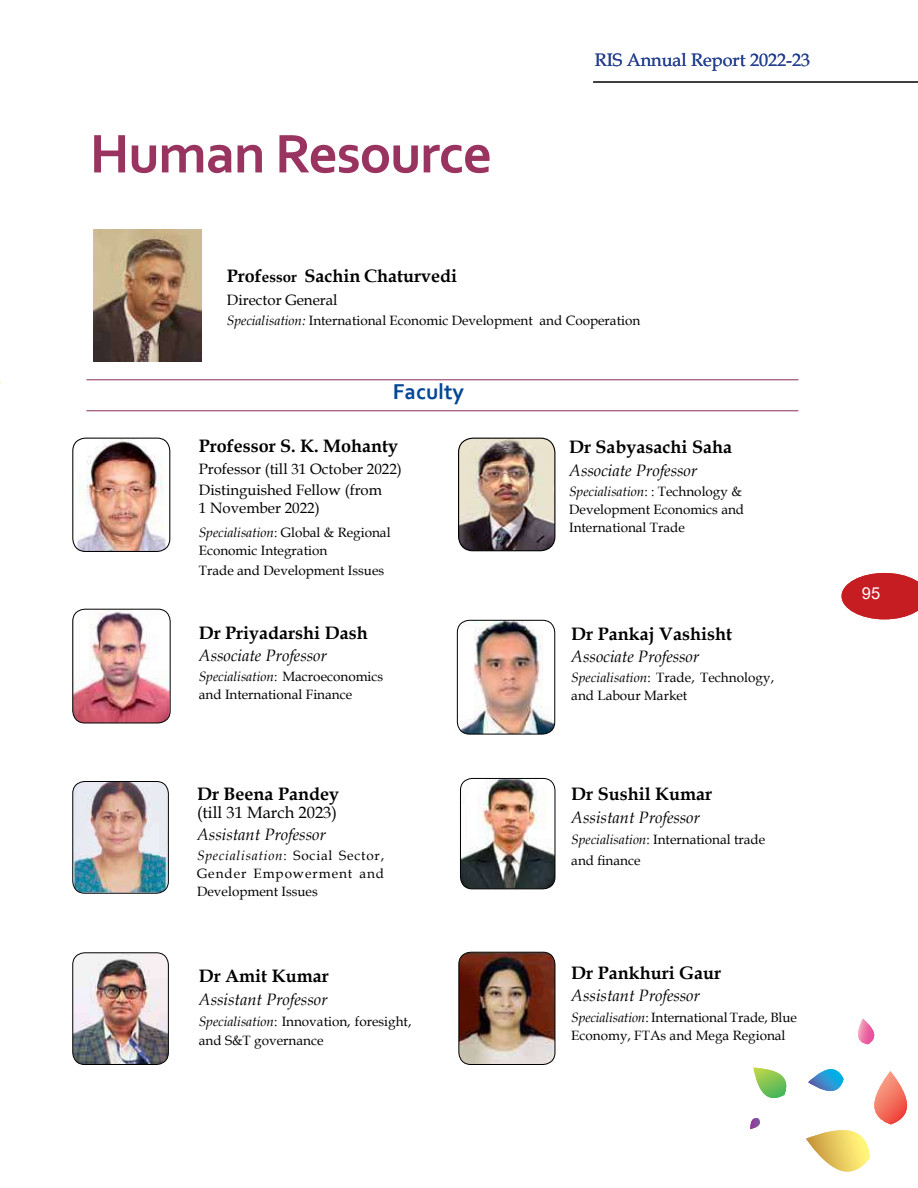
<style>
.page{position:relative;width:918px;height:1188px;background:#fff}
.page>*{position:absolute;margin:0;border:0;box-sizing:border-box;transform-origin:0 0}
.t1{font:700 57px "Corbel";letter-spacing:-.02em;color:#993460}
.t2{font:700 22.5px "Corbel";color:#034694}
.t3{font:700 18px "Book Antiqua";color:#000}
.t4{font:18px "Book Antiqua";color:#25408f}
.t5{font:italic 16.5px "Book Antiqua";color:#000}
.t6{font:16.5px "Book Antiqua";color:#000}
.t7{font:16.5px "Arial";color:#fff}
.t8{font:15px/21px "Book Antiqua";color:#000}
.t9{font:13.5px/18px "Book Antiqua";color:#000}
.s1{font-size:15px}
.s2{font-style:italic}
</style>
<div class="page">
<svg style="left:858px;top:1019px;width:17px;height:25px"></svg>
<svg style="left:753px;top:1068px;width:34px;height:30px"></svg>
<svg style="left:874px;top:1071px;width:33px;height:53px"></svg>
<svg style="left:750px;top:1118px;width:10px;height:11px"></svg>
<svg style="left:808px;top:1069px;width:36px;height:23px"></svg>
<svg style="left:806px;top:1130px;width:64px;height:42px"></svg>
<hr style="left:593px;top:82px;width:325px;height:1px;background:#000">
<img style="left:78px;top:438px;width:87px;height:113px">
<div style="left:72px;top:438px;width:98px;height:114px;border:1px solid #000;border-radius:13px"></div>
<img style="left:94px;top:229px;width:108px;height:132px">
<img style="left:74px;top:782px;width:93px;height:110px">
<div style="left:72px;top:781px;width:97px;height:113px;border:1px solid #000;border-radius:12px"></div>
<img style="left:74px;top:954px;width:94px;height:111px">
<div style="left:72px;top:952px;width:97px;height:113px;border:1px solid #000;border-radius:12px"></div>
<img style="left:73px;top:609px;width:97px;height:114px">
<div style="left:72px;top:609px;width:99px;height:114px;border:1px solid #000;border-radius:12px"></div>
<img style="left:457px;top:620px;width:98px;height:113px">
<div style="left:457px;top:620px;width:98px;height:115px;border:1px solid #000;border-radius:12px"></div>
<img style="left:459px;top:438px;width:96px;height:113px">
<div style="left:458px;top:438px;width:97px;height:113px;border:1px solid #000;border-radius:14px"></div>
<img style="left:459px;top:952px;width:96px;height:113px">
<div style="left:458px;top:952px;width:97px;height:113px;border:1px solid #000;border-radius:12px"></div>
<img style="left:460px;top:778px;width:95px;height:111px">
<div style="left:460px;top:778px;width:95px;height:111px;border:1px solid #000;border-radius:12px"></div>
<hr style="left:86px;top:379px;width:712px;height:1px;background:#8d2e59">
<hr style="left:86px;top:410px;width:712px;height:1px;background:#8d2e59">
<svg style="left:842px;top:573px;width:76px;height:46px;background:#ce3f44"></svg>
<h1 class="t1" style="left:90px;top:118px;width:404px">Human Resource</h1>
<h3 class="t4" style="left:595px;top:48px;width:217px">RIS Annual Report 2022-23</h3>
<h3 class="t3" style="left:227px;top:264px;width:232px">Prof<span class="s1">essor</span> Sachin Chaturvedi</h3>
<p class="t8" style="left:227px;top:289px;width:112px">Director General</p>
<p class="t9" style="left:227px;top:311px;width:415px"><span class="s2">Specialisation:</span> International Economic Development and Cooperation</p>
<h2 class="t2" style="left:393px;top:378px;width:73px">Faculty</h2>
<h3 class="t3" style="left:199px;top:434px;width:201px">Professor S. K. Mohanty</h3>
<p class="t8" style="left:199px;top:458px;width:205px">Professor (till 31 October 2022)<br>Distinguished Fellow (from</p>
<p class="t8" style="left:199px;top:497px;width:122px">1 November 2022)</p>
<p class="t9" style="left:199px;top:523px;width:193px"><span class="s2">Specialisation</span>: Global &amp; Regional<br>Economic Integration</p>
<p class="t9" style="left:199px;top:561px;width:187px">Trade and Development Issues</p>
<h3 class="t3" style="left:199px;top:620px;width:170px">Dr Priyadarshi Dash</h3>
<p class="t5" style="left:199px;top:644px;width:130px">Associate Professor</p>
<p class="t9" style="left:199px;top:667px;width:186px"><span class="s2">Specialisation</span>: Macroeconomics and International Finance</p>
<h3 class="t3" style="left:197px;top:781px;width:144px">Dr Beena Pandey</h3>
<p class="t6" style="left:197px;top:801px;width:141px">(till 31 March 2023)</p>
<p class="t5" style="left:197px;top:823px;width:130px">Assistant Professor</p>
<p class="t9" style="left:197px;top:846px;width:189px;text-align:justify"><span class="s2">Specialisation</span>: Social Sector, Gender Empowerment and Development Issues</p>
<h3 class="t3" style="left:199px;top:964px;width:131px">Dr Amit Kumar</h3>
<p class="t5" style="left:199px;top:988px;width:130px">Assistant Professor</p>
<p class="t9" style="left:199px;top:1012px;width:214px;line-height:18.8px"><span class="s2">Specialisation</span>: Innovation, foresight, and S&amp;T governance</p>
<h3 class="t3" style="left:569px;top:435px;width:164px">Dr Sabyasachi Saha</h3>
<p class="t5" style="left:569px;top:459px;width:130px">Associate Professor</p>
<p class="t9" style="left:569px;top:482px;width:177px"><span class="s2">Specialisation</span>: : Technology &amp;<br>Development Economics and<br>International Trade</p>
<h3 class="t3" style="left:571px;top:622px;width:162px">Dr Pankaj Vashisht</h3>
<p class="t5" style="left:571px;top:645px;width:130px">Associate Professor</p>
<p class="t9" style="left:571px;top:668px;width:204px"><span class="s2">Specialisation</span>: Trade, Technology, and Labour Market</p>
<h3 class="t3" style="left:571px;top:782px;width:142px">Dr Sushil Kumar</h3>
<p class="t5" style="left:571px;top:805px;width:130px">Assistant Professor</p>
<p class="t9" style="left:571px;top:828px;width:196px;line-height:21px"><span class="s2">Specialisation</span>: International trade and finance</p>
<h3 class="t3" style="left:571px;top:961px;width:151px">Dr Pankhuri Gaur</h3>
<p class="t5" style="left:571px;top:984px;width:130px">Assistant Professor</p>
<p class="t9" style="left:571px;top:1008px;width:227px"><span class="s2">Specialisation</span>: International Trade, Blue<br>Economy, FTAs and Mega Regional</p>
<p class="t7" style="left:862px;top:582px;width:20px">95</p>
</div>
